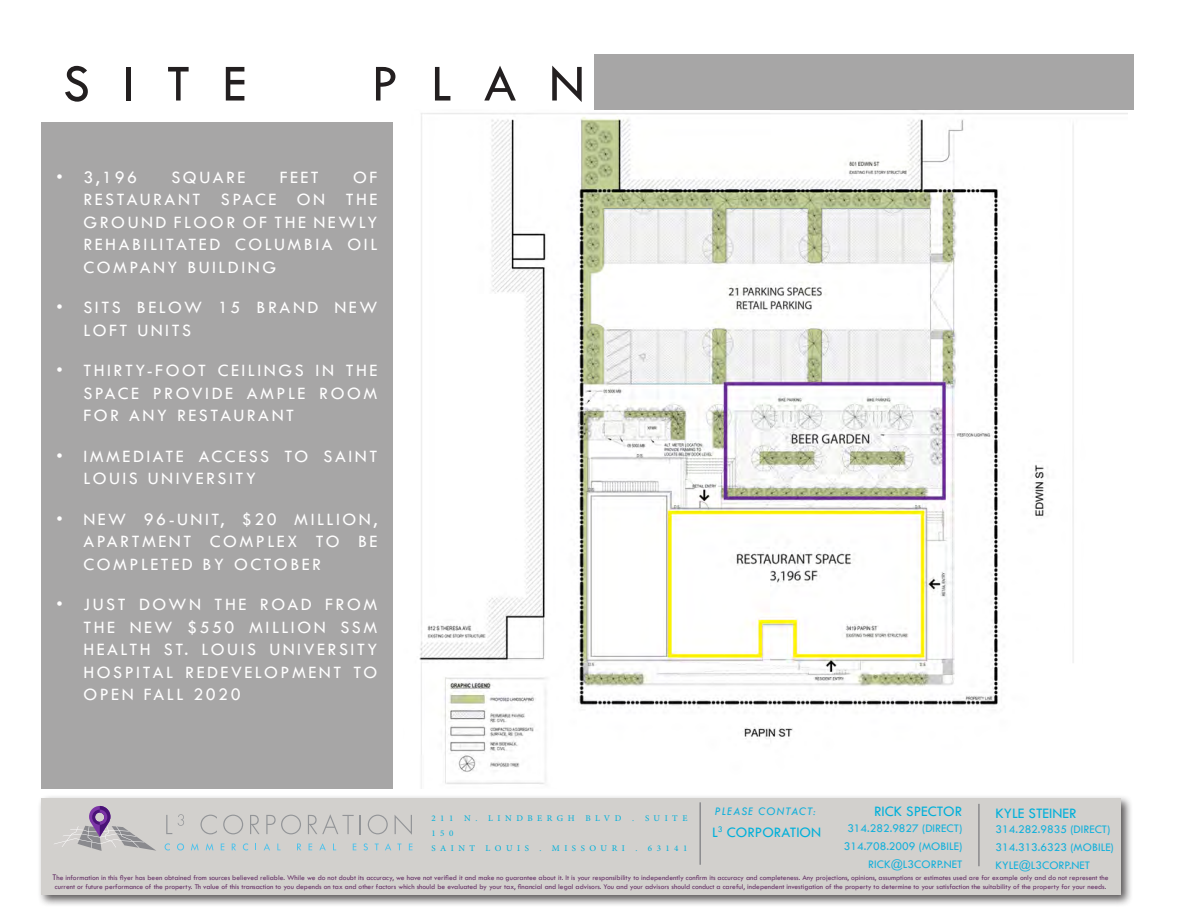
<style>
.page{position:relative;width:1188px;height:918px;background:#fff}
.page>*{position:absolute;margin:0;border:0;box-sizing:border-box;transform-origin:0 0}
.t1{font:54px "Tw Cen";letter-spacing:.6em;color:#231f20}
.t2{font:18px/22.5px "Tw Cen";letter-spacing:.14em;color:#fff;text-align:justify}
.t3{font:15px "Tw Cen";color:#00b0da}
.t4{font:12px "Tw Cen";color:#13b0db}
.t5{font:italic 12px "Tw Cen";letter-spacing:.07em;color:#13b0db}
.t6{font:8.7px/15px "Minion Pro";letter-spacing:.5em;color:#00b0da}
.t7{font:7.5px/9px "Tw Cen";color:#653166;text-align:center}
.s1{font-size:9px}
</style>
<div class="page">
<div style="left:41px;top:122px;width:351px;height:666px;background:#a7a6a6"></div>
<img style="left:419px;top:113px;width:708px;height:675px">
<div style="left:594px;top:54px;width:540px;height:56px;background:#a7a6a6"></div>
<div style="left:38px;top:794px;width:1095px;height:113px;background:#231f20;opacity:.75"></div>
<div style="left:41px;top:798px;width:1080px;height:96px;background:#d2d0cd"></div>
<svg style="left:166px;top:815px;width:6px;height:19px"></svg>
<svg style="left:178px;top:814px;width:6px;height:12px"></svg>
<svg style="left:200px;top:815px;width:17px;height:19px"></svg>
<svg style="left:223px;top:815px;width:20px;height:19px"></svg>
<svg style="left:250px;top:815px;width:9px;height:19px"></svg>
<svg style="left:266px;top:815px;width:35px;height:19px"></svg>
<svg style="left:308px;top:814px;width:46px;height:20px"></svg>
<svg style="left:360px;top:815px;width:1px;height:19px"></svg>
<svg style="left:368px;top:815px;width:20px;height:19px"></svg>
<svg style="left:395px;top:815px;width:17px;height:20px"></svg>
<svg style="left:54px;top:806px;width:102px;height:45px"></svg>
<svg style="left:165px;top:843px;width:5px;height:7px"></svg>
<svg style="left:177px;top:843px;width:7px;height:8px"></svg>
<svg style="left:191px;top:843px;width:8px;height:8px"></svg>
<svg style="left:206px;top:843px;width:7px;height:8px"></svg>
<svg style="left:221px;top:844px;width:3px;height:6px"></svg>
<svg style="left:232px;top:844px;width:4px;height:6px"></svg>
<svg style="left:243px;top:843px;width:5px;height:7px"></svg>
<svg style="left:264px;top:843px;width:6px;height:7px"></svg>
<svg style="left:277px;top:844px;width:4px;height:6px"></svg>
<svg style="left:297px;top:844px;width:4px;height:6px"></svg>
<svg style="left:309px;top:844px;width:3px;height:6px"></svg>
<svg style="left:319px;top:843px;width:7px;height:7px"></svg>
<svg style="left:353px;top:844px;width:3px;height:6px"></svg>
<svg style="left:364px;top:843px;width:4px;height:7px"></svg>
<svg style="left:375px;top:844px;width:4px;height:6px"></svg>
<svg style="left:385px;top:843px;width:6px;height:7px"></svg>
<svg style="left:409px;top:844px;width:3px;height:6px"></svg>
<hr style="left:699px;top:802px;width:2px;height:63px;background:#8a8a8d">
<hr style="left:978px;top:804px;width:2px;height:62px;background:#8a8a8d">
<p class="t1" style="left:63px;top:51px;width:185px">SITE</p>
<p class="t1" style="left:371px;top:51px;width:215px">PLAN</p>
<h2 class="t2" style="left:56px;top:166px;width:82px">• 3,196</h2>
<h2 class="t2" style="left:171px;top:166px;width:76px">SQUARE</h2>
<h2 class="t2" style="left:280px;top:166px;width:41px">FEET</h2>
<h2 class="t2" style="left:83px;top:166px;width:296px;text-indent:270px">OF RESTAURANT SPACE ON THE GROUND FLOOR OF THE NEWLY REHABILITATED COLUMBIA OIL COMPANY BUILDING</h2>
<h2 class="t2" style="left:83px;top:296px;width:295px;text-indent:-27px">• SITS BELOW 15 BRAND NEW<br>LOFT UNITS</h2>
<h2 class="t2" style="left:83px;top:359px;width:296px;text-indent:-27px">• THIRTY-FOOT CEILINGS IN THE SPACE PROVIDE AMPLE ROOM FOR ANY RESTAURANT</h2>
<h2 class="t2" style="left:83px;top:445px;width:295px;text-indent:-27px">• IMMEDIATE ACCESS TO SAINT<br>LOUIS UNIVERSITY</h2>
<h2 class="t2" style="left:83px;top:508px;width:296px;text-indent:-27px">• NEW 96-UNIT, $20 MILLION, APARTMENT COMPLEX TO BE COMPLETED BY OCTOBER</h2>
<h2 class="t2" style="left:83px;top:593px;width:296px;text-indent:-27px">• JUST DOWN THE ROAD FROM THE NEW $550 MILLION SSM HEALTH ST. LOUIS UNIVERSITY HOSPITAL REDEVELOPMENT TO OPEN FALL 2020</h2>
<p class="t6" style="left:431px;top:811px;width:258px">211 N. LINDBERGH BLVD . SUITE<br>150</p>
<p class="t6" style="left:431px;top:841px;width:258px">SAINT LOUIS . MISSOURI . 63141</p>
<p class="t5" style="left:715px;top:804px;width:103px">PLEASE CONTACT:</p>
<p class="t3" style="left:712px;top:823px;width:111px">L<sup>3</sup> CORPORATION</p>
<p class="t3" style="left:874px;top:802px;width:90px">RICK SPECTOR</p>
<p class="t4" style="left:847px;top:821px;width:116px">314.282.9827 (DIRECT)</p>
<p class="t4" style="left:844px;top:839px;width:120px">314.708.2009 (MOBILE)</p>
<p class="t4" style="left:868px;top:857px;width:96px">RICK@L3CORP.NET</p>
<p class="t3" style="left:996px;top:804px;width:83px">KYLE STEINER</p>
<p class="t4" style="left:996px;top:822px;width:116px">314.282.9835 (DIRECT)</p>
<p class="t4" style="left:996px;top:840px;width:120px">314.313.6323 (MOBILE)</p>
<p class="t4" style="left:996px;top:858px;width:96px">KYLE@L3CORP.NET</p>
<p class="t7" style="left:53px;top:873px;width:1058px"><span class="s1">T</span>he information in this flyer has been obtained from sources believed reliable. While we do not doubt its accuracy, we have not verified it and make no guarantee about it. It is your responsibility to independently confirm its accuracy and completeness. Any projections, opinions, assumptions or estimates used are for example only and do not represent the current or future performance of the property. Th value of this transaction to you depends on tax and other factors which should be evaluated by your tax, financial and legal advisors. You and your advisors should conduct a careful, independent investigation of the property to determine to your satisfaction the suitability of the property for your needs.</p>
</div>
